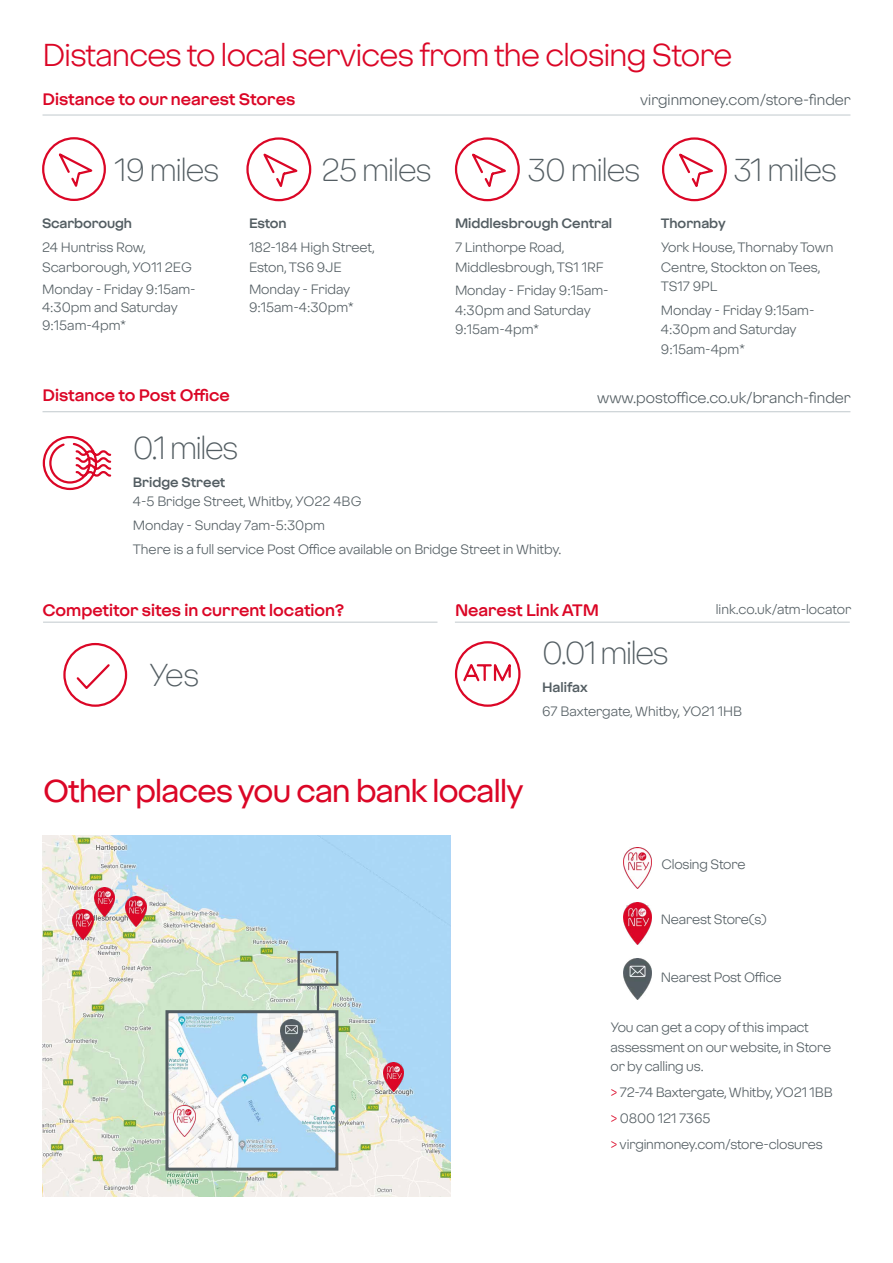
<style>
.page{position:relative;width:893px;height:1263px;background:#fff}
.page>*{position:absolute;margin:0;border:0;box-sizing:border-box;transform-origin:0 0}
.t1{font:300 31.5px "Virgin Money Sans";letter-spacing:-.03em;color:#535d62}
.t2{font:31.5px "Virgin Money Sans";letter-spacing:-.02em;color:#db0626}
.t3{font:500 31.5px "Virgin Money Sans";letter-spacing:-.02em;color:#db0626}
.t4{font:700 16.5px "Virgin Money Sans";color:#db0626}
.t5{font:15px "Virgin Money Sans";color:#535d62}
.t6{font:13.5px/19.5px "Virgin Money Sans";color:#535d62}
.t7{font:700 13.5px "Virgin Money Sans";color:#535d62}
.s1{font-weight:700}
.s2{color:#db0626}
</style>
<div class="page">
<hr style="left:43px;top:115px;width:807px;height:1px;background:#c2c9cd">
<hr style="left:43px;top:411px;width:807px;height:1px;background:#c2c9cd">
<hr style="left:43px;top:622px;width:394px;height:1px;background:#c2c9cd">
<hr style="left:455px;top:622px;width:395px;height:1px;background:#c2c9cd">
<div style="left:455px;top:641px;width:65px;height:66px;border:2px solid #db0626;border-radius:50%"></div>
<svg style="left:461px;top:655px;width:51px;height:27px"></svg>
<svg style="left:63px;top:642px;width:65px;height:65px"></svg>
<svg style="left:42px;top:436px;width:70px;height:55px"></svg>
<img style="left:43px;top:835px;width:407px;height:362px">
<img style="left:169px;top:1014px;width:165px;height:152px">
<div style="left:165px;top:1010px;width:173px;height:160px;border:3px solid #535d62"></div>
<div style="left:298px;top:951px;width:40px;height:35px;border:2px solid #535d62"></div>
<hr style="left:317px;top:986px;width:2px;height:26px;background:#535d62">
<svg style="left:246px;top:137px;width:66px;height:65px"></svg>
<svg style="left:42px;top:137px;width:64px;height:64px"></svg>
<svg style="left:454px;top:137px;width:66px;height:65px"></svg>
<svg style="left:662px;top:137px;width:65px;height:65px"></svg>
<img style="left:623px;top:848px;width:29px;height:41px">
<img style="left:623px;top:903px;width:29px;height:41px">
<img style="left:623px;top:958px;width:29px;height:41px">
<img style="left:383px;top:1062px;width:21px;height:29px">
<img style="left:126px;top:897px;width:20px;height:29px">
<img style="left:94px;top:887px;width:21px;height:30px">
<img style="left:73px;top:910px;width:21px;height:29px">
<img style="left:280px;top:1020px;width:23px;height:32px">
<img style="left:173px;top:1105px;width:22px;height:31px">
<p class="t2" style="left:43px;top:35px;width:691px">Distances to local services from the closing Store</p>
<p class="t4" style="left:43px;top:89px;width:254px">Distance to our nearest Stores</p>
<p class="t5" style="left:640px;top:90px;width:212px">virginmoney.com/store-finder</p>
<p class="t1" style="left:115px;top:151px;width:106px">19 miles</p>
<p class="t7" style="left:42px;top:215px;width:91px">Scarborough</p>
<p class="t6" style="left:42px;top:237px;width:151px">24 Huntriss Row,<br>Scarborough, YO11 2EG</p>
<p class="t6" style="left:42px;top:280px;width:155px;line-height:18px">Monday - Friday 9:15am-<br>4:30pm and Saturday<br>9:15am-4pm*</p>
<p class="t1" style="left:322px;top:151px;width:111px">25 miles</p>
<p class="t7" style="left:249px;top:215px;width:39px">Eston</p>
<p class="t6" style="left:249px;top:237px;width:127px">182-184 High Street,<br>Eston, TS6 9JE</p>
<p class="t6" style="left:249px;top:280px;width:107px;line-height:18px">Monday - Friday<br>9:15am-4:30pm*</p>
<p class="t1" style="left:528px;top:151px;width:114px">30 miles</p>
<p class="t7" style="left:455px;top:215px;width:159px">Middlesbrough Central</p>
<p class="t6" style="left:455px;top:237px;width:150px">7 Linthorpe Road,<br>Middlesbrough, TS1 1RF</p>
<p class="t6" style="left:455px;top:281px;width:155px">Monday - Friday 9:15am-<br>4:30pm and Saturday<br>9:15am-4pm*</p>
<p class="t1" style="left:733px;top:151px;width:105px">31 miles</p>
<p class="t7" style="left:661px;top:215px;width:66px">Thornaby</p>
<p class="t6" style="left:661px;top:237px;width:174px">York House, Thornaby Town<br>Centre, Stockton on Tees,<br>TS17 9PL</p>
<p class="t6" style="left:661px;top:300px;width:155px">Monday - Friday 9:15am-<br>4:30pm and Saturday<br>9:15am-4pm*</p>
<p class="t4" style="left:43px;top:385px;width:189px">Distance to Post Office</p>
<p class="t1" style="left:133px;top:429px;width:107px">0.1 miles</p>
<p class="t6" style="left:133px;top:472px;width:230px"><span class="s1">Bridge Street<br></span>4-5 Bridge Street, Whitby, YO22 4BG</p>
<p class="t6" style="left:133px;top:515px;width:193px">Monday - Sunday 7am-5:30pm</p>
<p class="t6" style="left:133px;top:539px;width:430px">There is a full service Post Office available on Bridge Street in Whitby.</p>
<p class="t5" style="left:597px;top:388px;width:255px">www.postoffice.co.uk/branch-finder</p>
<p class="t4" style="left:43px;top:599px;width:303px">Competitor sites in current location?</p>
<p class="t1" style="left:149px;top:656px;width:52px">Yes</p>
<p class="t4" style="left:455px;top:599px;width:146px">Nearest Link ATM</p>
<p class="t1" style="left:542px;top:634px;width:128px">0.01 miles</p>
<p class="t7" style="left:542px;top:679px;width:47px">Halifax</p>
<p class="t6" style="left:542px;top:701px;width:201px">67 Baxtergate, Whitby, YO21 1HB</p>
<p class="t6" style="left:716px;top:599px;width:137px">link.co.uk/atm-locator</p>
<p class="t3" style="left:43px;top:772px;width:482px">Other places you can bank locally</p>
<p class="t6" style="left:661px;top:854px;width:86px">Closing Store</p>
<p class="t6" style="left:661px;top:909px;width:108px">Nearest Store(s)</p>
<p class="t6" style="left:661px;top:967px;width:122px">Nearest Post Office</p>
<p class="t6" style="left:611px;top:1017px;width:222px">You can get a copy of this impact assessment on our website, in Store or by calling us.</p>
<p class="t6" style="left:611px;top:1082px;width:224px"><span class="s2">&gt;</span> 72-74 Baxtergate, Whitby, YO21 1BB</p>
<p class="t6" style="left:611px;top:1108px;width:101px"><span class="s2">&gt;</span> 0800 121 7365</p>
<p class="t6" style="left:611px;top:1134px;width:214px"><span class="s2">&gt;</span> virginmoney.com/store-closures</p>
</div>
